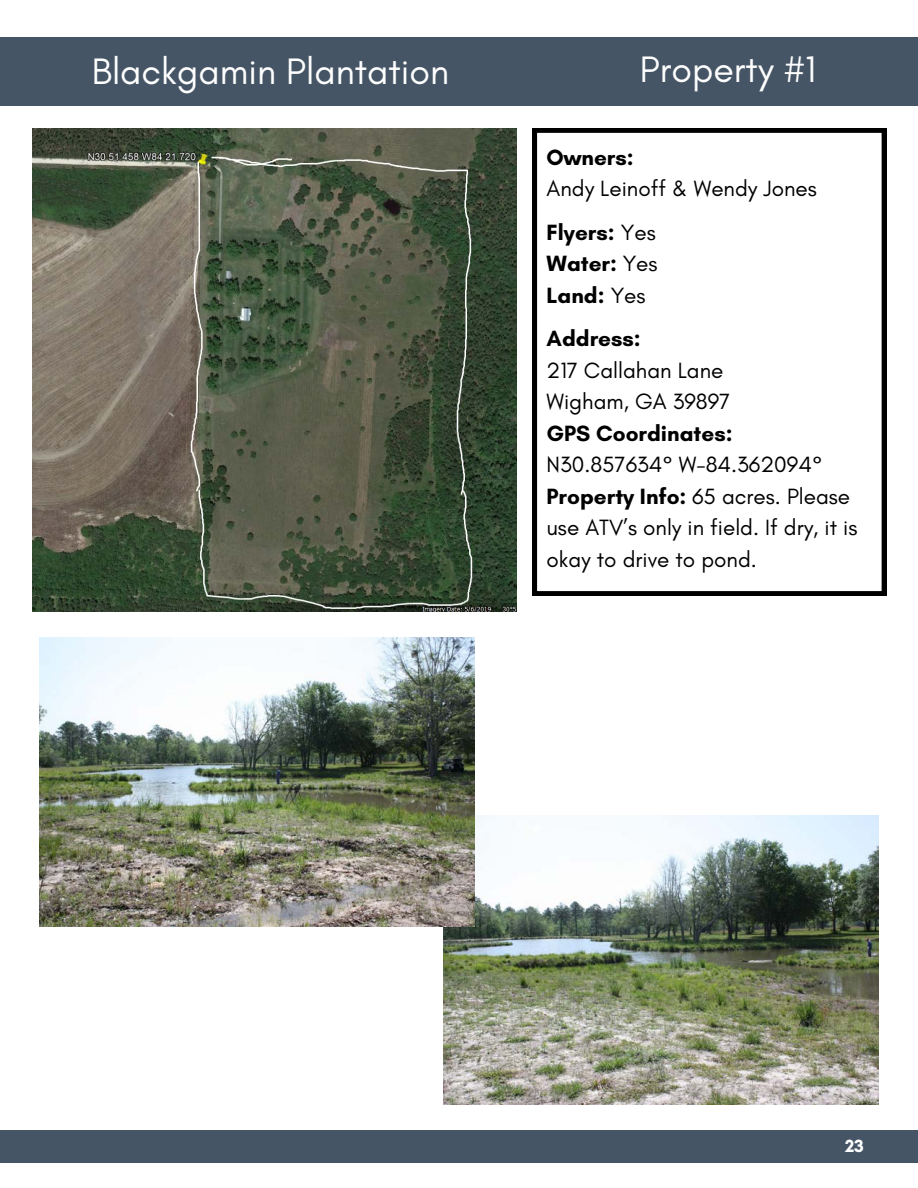
<style>
.page{position:relative;width:918px;height:1188px;background:#fff}
.page>*{position:absolute;margin:0;border:0;box-sizing:border-box;transform-origin:0 0}
.t1{font:37.5px "Glacial Indifference";color:#fefefe}
.t2{font:22.5px/31.5px "Glacial Indifference";color:#000}
.t3{font:700 22.5px "Glacial Indifference";color:#000}
.t4{font:700 18px "Glacial Indifference";color:#fefefe}
.s1{font-weight:400}
.s2{font-weight:700}
</style>
<div class="page">
<div style="left:0;top:38px;width:918px;height:68px;background:#455565"></div>
<div style="left:0;top:1130px;width:918px;height:33px;background:#455565"></div>
<img style="left:33px;top:128px;width:483px;height:484px">
<img style="left:444px;top:815px;width:434px;height:289px">
<img style="left:40px;top:637px;width:434px;height:290px">
<svg style="left:533px;top:128px;width:353px;height:468px"></svg>
<p class="t1" style="left:92px;top:49px;width:359px">Blackgamin Plantation</p>
<p class="t1" style="left:640px;top:46px;width:178px">Property #1</p>
<p class="t3" style="left:547px;top:143px;width:89px">Owners:</p>
<p class="t2" style="left:547px;top:173px;width:272px">Andy Leinoff &amp; Wendy Jones</p>
<p class="t3" style="left:547px;top:218px;width:111px">Flyers: <span class="s1">Yes</span></p>
<p class="t3" style="left:547px;top:250px;width:113px">Water: <span class="s1">Yes</span></p>
<p class="t3" style="left:547px;top:281px;width:101px">Land: <span class="s1">Yes</span></p>
<p class="t3" style="left:547px;top:325px;width:96px">Address:</p>
<p class="t2" style="left:547px;top:354px;width:178px">217 Callahan Lane</p>
<p class="t2" style="left:547px;top:386px;width:185px">Wigham, GA 39897</p>
<p class="t3" style="left:547px;top:419px;width:188px">GPS Coordinates:</p>
<p class="t2" style="left:547px;top:449px;width:277px">N30.857634° W-84.362094°</p>
<p class="t2" style="left:547px;top:480px;width:312px"><span class="s2">Property Info:</span> 65 acres. Please use ATV’s only in field. If dry, it is okay to drive to pond.</p>
<p class="t4" style="left:845px;top:1135px;width:21px">23</p>
</div>
